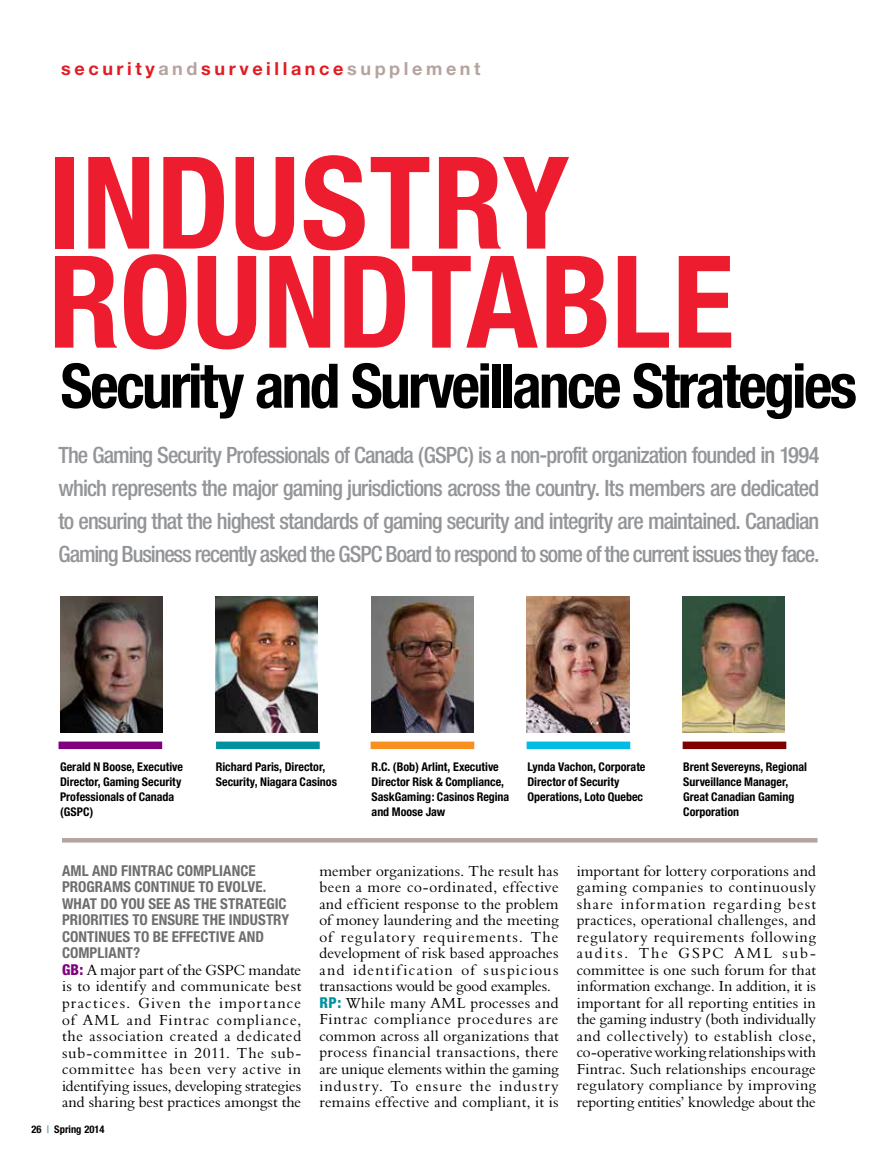
<style>
.page{position:relative;width:878px;height:1175px;background:#fff}
.page>*{position:absolute;margin:0;border:0;box-sizing:border-box;transform-origin:0 0}
.t1{font:700 condensed 128.25px/99px "Helvetica Neue";letter-spacing:.01em;color:#ed1c2e}
.t2{font:700 condensed 61.5px "Helvetica Neue";letter-spacing:-.035em;color:#000}
.t3{font:500 condensed 22.5px/33px "Helvetica Neue";letter-spacing:-.05em;color:#939598;text-align:justify}
.t4{font:700 18px "Helvetica Neue";letter-spacing:.2em;color:#e31b23}
.t5{font:15px/16.5px "Aldine 401 BT Roman A";letter-spacing:.02em;color:#000;text-align:justify}
.t6{font:700 condensed 15px/16.5px "Helvetica Neue";letter-spacing:.005em;color:#6d6e70}
.t7{font:700 condensed 12px/15px "Helvetica Neue";color:#000}
.t8{font:700 condensed 10.5px "Helvetica Neue";color:#000}
.s1{color:#b4a49e}
.s2{font-family:"Helvetica Neue";font-weight:800;font-stretch:condensed;color:#800080}
.s3{color:#73afb7}
.s4{font-family:"Helvetica Neue";font-weight:800;font-stretch:condensed;color:#00929f}
</style>
<div class="page">
<hr style="left:62px;top:838px;width:755px;height:4px;background:#b4a49e">
<div style="left:58px;top:741px;width:104px;height:8px;background:#800080"></div>
<div style="left:216px;top:741px;width:104px;height:8px;background:#00929f"></div>
<div style="left:370px;top:741px;width:104px;height:8px;background:#f7901e"></div>
<div style="left:526px;top:741px;width:104px;height:8px;background:#00bce4"></div>
<div style="left:682px;top:741px;width:104px;height:8px;background:#800000"></div>
<img style="left:60px;top:596px;width:102px;height:136px">
<img style="left:216px;top:596px;width:102px;height:136px">
<img style="left:371px;top:596px;width:102px;height:136px">
<img style="left:527px;top:596px;width:102px;height:136px">
<img style="left:682px;top:596px;width:102px;height:136px">
<p class="t4" style="left:61px;top:58px;width:421px">security<span class="s1">and</span>surveillance<span class="s1">supplement</span></p>
<h1 class="t1" style="left:48px;top:152px;width:687px">Industry<br>Roundtable</h1>
<h2 class="t2" style="left:61px;top:348px;width:798px">Security and Surveillance Strategies</h2>
<p class="t3" style="left:58px;top:438px;width:762px">The Gaming Security Professionals of Canada (GSPC) is a non-profit organization founded in 1994 which represents the major gaming jurisdictions across the country. Its members are dedicated to ensuring that the highest standards of gaming security and integrity are maintained. Canadian Gaming Business recently asked the GSPC Board to respond to some of the current issues they face.</p>
<p class="t7" style="left:60px;top:759px;width:124px">Gerald N Boose, Executive<br>Director, Gaming Security<br>Professionals of Canada (GSPC)</p>
<p class="t7" style="left:216px;top:759px;width:123px">Richard Paris, Director,<br>Security, Niagara Casinos</p>
<p class="t7" style="left:371px;top:759px;width:139px">R.C. (Bob) Arlint, Executive<br>Director Risk &amp; Compliance,<br>SaskGaming: Casinos Regina and Moose Jaw</p>
<p class="t7" style="left:527px;top:759px;width:120px">Lynda Vachon, Corporate<br>Director of Security<br>Operations, Loto Quebec</p>
<p class="t7" style="left:683px;top:759px;width:125px">Brent Severeyns, Regional<br>Surveillance Manager,<br>Great Canadian Gaming<br>Corporation</p>
<p class="t6" style="left:62px;top:862px;width:229px;text-indent:30px">and Fintrac compliance programs continue to evolve.<br>What do you see as th e strategic priorities to ensure the industry continues to be effective and compliant?</p>
<p class="t5" style="left:62px;top:961px;width:241px"><span class="s2">GB:</span> A major part of the GSPC mandate is to identify and communicate best practices. Given the importance of AML and Fintrac compliance, the association created a dedicated sub-committee in 2011. The sub&shy;committee has been very active in identifying issues, developing strategies and sharing best practices amongst the</p>
<p class="t6" style="left:62px;top:862px;width:10px">AML</p>
<p class="t8" style="left:31px;top:1123px;width:75px">26 <span class="s3">|</span> Spring 2014</p>
<p class="t5" style="left:319px;top:862px;width:241px;text-align:left">member organizations. The result has been a more co-ordinated, effective and efficient response to the problem of money laundering and the meeting of regulatory requirements. The development of risk based approaches and identification of suspicious transactions would be good examples.<br><span class="s4">RP:</span> While many AML processes and Fintrac compliance procedures are common across all organizations that process financial transactions, there are unique elements within the gaming industry. To ensure the industry remains effective and compliant, it is</p>
<p class="t5" style="left:576px;top:862px;width:241px">important for lottery corporations and gaming companies to continuously share information regarding best practices, operational challenges, and regulatory requirements following audits. The GSPC AML sub&shy;committee is one such forum for that information exchange. In addition, it is important for all reporting entities in the gaming industry (both individually and collectively) to establish close, co-operative working relationships with Fintrac. Such relationships encourage regulatory compliance by improving reporting entities’ knowledge about the</p>
</div>
